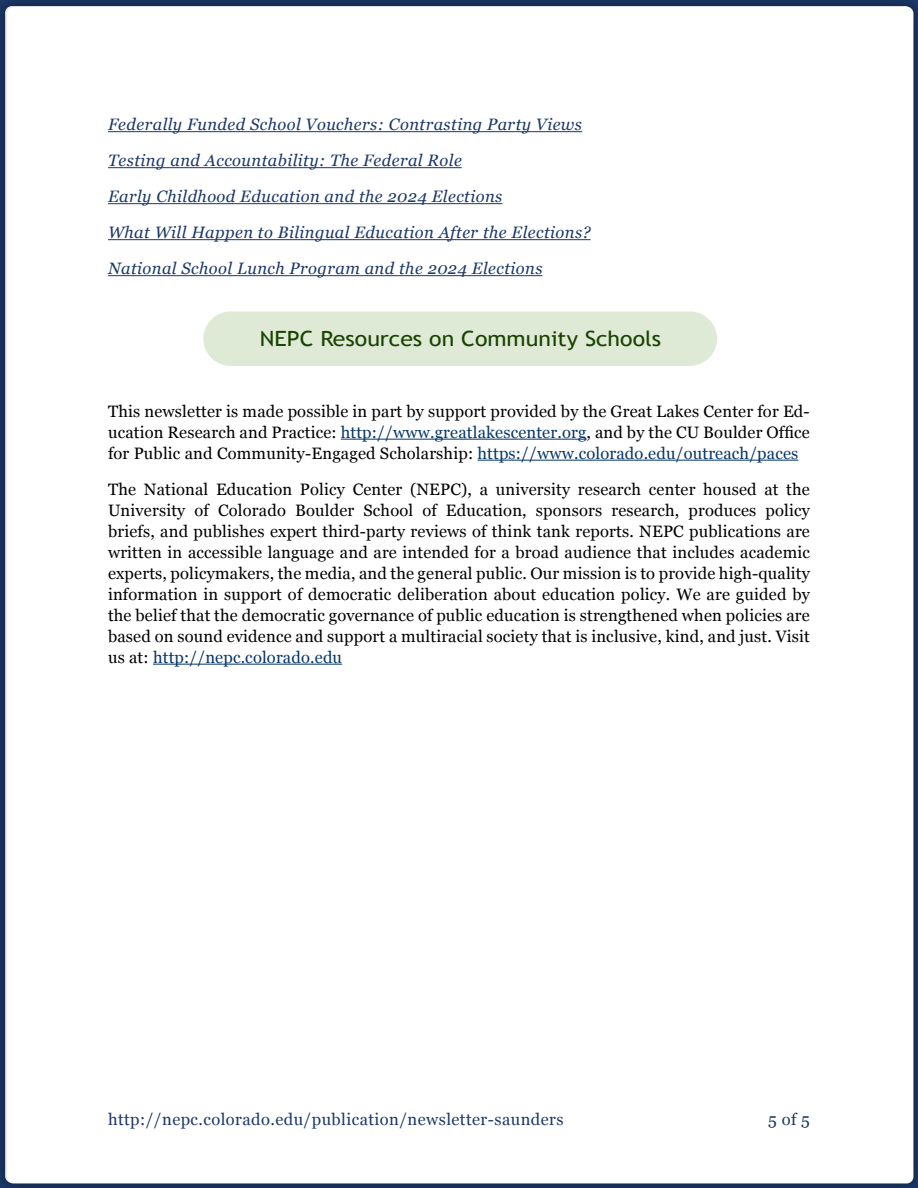
<style>
.page{position:relative;width:918px;height:1188px;background:#fff}
.page>*{position:absolute;margin:0;border:0;box-sizing:border-box;transform-origin:0 0}
.t1{font:21px "Trebuchet MS";color:#1a4201;scale:1.1 1}
.t2{font:16.5px/21px "Georgia";letter-spacing:.01em;color:#000;text-align:justify}
.t3{font:italic 16.5px/36px "Georgia";letter-spacing:.025em;color:#1c3868}
.t4{font:16.5px "Georgia";letter-spacing:.025em;color:#1c3868}
.s1{color:#053669}
</style>
<div class="page">
<div style="left:0;top:0;width:918px;height:1188px;background:#000;opacity:.25"></div>
<div style="left:7px;top:7px;width:906px;height:1176px;background:#fff;border-radius:7px"></div>
<hr style="left:108px;top:131px;width:474px;height:1px;background:#1c3868">
<hr style="left:108px;top:167px;width:354px;height:1px;background:#1c3868">
<hr style="left:108px;top:203px;width:394px;height:1px;background:#1c3868">
<hr style="left:108px;top:239px;width:483px;height:1px;background:#1c3868">
<hr style="left:108px;top:275px;width:434px;height:1px;background:#1c3868">
<hr style="left:341px;top:439px;width:246px;height:1px;background:#053669">
<hr style="left:478px;top:460px;width:320px;height:1px;background:#053669">
<hr style="left:153px;top:664px;width:189px;height:1px;background:#053669">
<div style="left:203px;top:311px;width:514px;height:55px;background:#deead5;border-radius:27px"></div>
<p class="t3" style="left:108px;top:106px;width:484px">Federally Funded School Vouchers: Contrasting Party Views Testing and Accountability: The Federal Role<br>Early Childhood Education and the 2024 Elections<br>What Will Happen to Bilingual Education After the Elections?<br>National School Lunch Program and the 2024 Elections</p>
<p class="t1" style="left:260px;top:326px;width:367px">NEPC Resources on Community Schools</p>
<p class="t2" style="left:108px;top:400px;width:703px">This newsletter is made possible in part by support provided by the Great Lakes Center for Ed&shy;ucation Research and Practice: <span class="s1">http://www.greatlakescenter.org</span>, and by the CU Boulder Office for Public and Community-Engaged Scholarship: <span class="s1">https://www.colorado.edu/outreach/paces</span></p>
<p class="t2" style="left:108px;top:479px;width:703px">The National Education Policy Center (NEPC), a university research center housed at the University of Colorado Boulder School of Education, sponsors research, produces policy briefs, and publishes expert third-party reviews of think tank reports. NEPC publications are written in accessible language and are intended for a broad audience that includes academic experts, policymakers, the media, and the general public. Our mission is to provide high-quality information in support of democratic deliberation about education policy. We are guided by the belief that the democratic governance of public education is strengthened when policies are based on sound evidence and support a multiracial society that is inclusive, kind, and just. Visit us at: <span class="s1">http://nepc.colorado.edu</span></p>
<p class="t4" style="left:108px;top:1109px;width:457px">http://nepc.colorado.edu/publication/newsletter-saunders</p>
<p class="t4" style="left:768px;top:1109px;width:43px">5 of 5</p>
</div>
